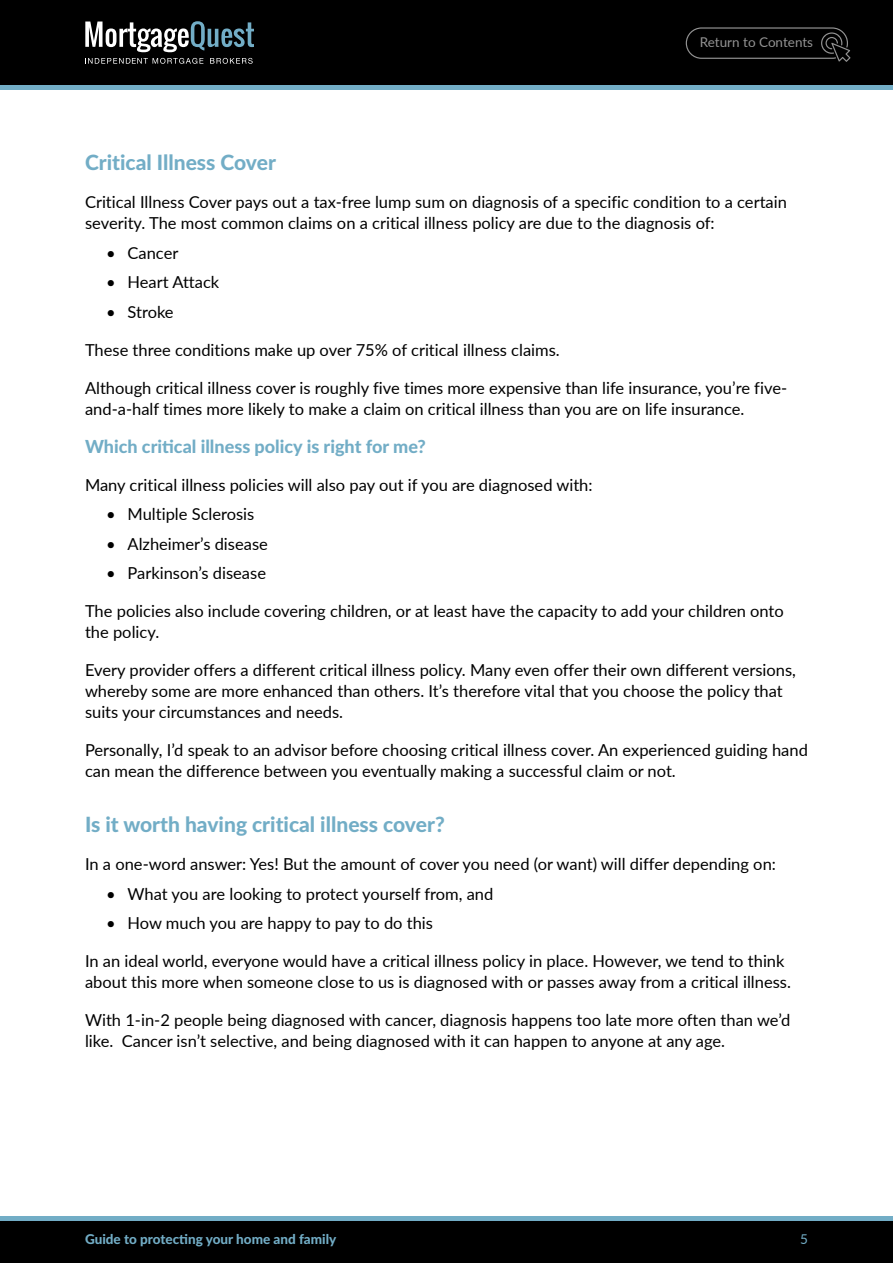
<style>
.page{position:relative;width:893px;height:1263px;background:#fff}
.page>*{position:absolute;margin:0;border:0;box-sizing:border-box;transform-origin:0 0}
.t1{font:800 21px "Lato";color:#72adc6}
.t2{font:800 18px "Lato";color:#72adc6}
.t3{font:16.5px/21px "Lato";color:#000}
.t4{font:800 13.5px "Lato";color:#72adc6}
.t5{font:13.5px "Lato";color:#939393}
.t6{font:13.5px "Lato";color:#72adc6}
</style>
<div class="page">
<div style="left:0;top:0;width:893px;height:85px;background:#000"></div>
<hr style="left:0;top:85px;width:893px;height:4px;background:#72adc6">
<svg style="left:85px;top:21px;width:169px;height:31px"></svg>
<svg style="left:210px;top:58px;width:43px;height:6px"></svg>
<svg style="left:85px;top:58px;width:118px;height:6px"></svg>
<div style="left:0;top:1220px;width:893px;height:43px;background:#000"></div>
<hr style="left:0;top:1216px;width:893px;height:4px;background:#72adc6">
<svg style="left:686px;top:27px;width:164px;height:35px"></svg>
<p class="t5" style="left:700px;top:33px;width:115px">Return to Contents</p>
<p class="t1" style="left:85px;top:147px;width:192px">Critical Illness Cover</p>
<p class="t3" style="left:85px;top:191px;width:703px">Critical Illness Cover pays out a tax-free lump sum on diagnosis of a specific condition to a certain severity. The most common claims on a critical illness policy are due to the diagnosis of:</p>
<p class="t3" style="left:106px;top:241px;width:74px">• Cancer</p>
<p class="t3" style="left:106px;top:271px;width:115px">• Heart Attack</p>
<p class="t3" style="left:106px;top:300px;width:69px">• Stroke</p>
<p class="t3" style="left:85px;top:338px;width:476px">These three conditions make up over 75% of critical illness claims.</p>
<p class="t3" style="left:85px;top:376px;width:704px">Although critical illness cover is roughly five times more expensive than life insurance, you’re five&shy;and-a-half times more likely to make a claim on critical illness than you are on life insurance.</p>
<p class="t2" style="left:85px;top:433px;width:342px">Which critical illness policy is right for me?</p>
<p class="t3" style="left:85px;top:473px;width:509px">Many critical illness policies will also pay out if you are diagnosed with:</p>
<p class="t3" style="left:106px;top:503px;width:150px">• Multiple Sclerosis</p>
<p class="t3" style="left:106px;top:532px;width:163px">• Alzheimer’s disease</p>
<p class="t3" style="left:106px;top:562px;width:161px">• Parkinson’s disease</p>
<p class="t3" style="left:85px;top:600px;width:700px">The policies also include covering children, or at least have the capacity to add your children onto the policy.</p>
<p class="t3" style="left:85px;top:659px;width:712px">Every provider offers a different critical illness policy. Many even offer their own different versions, whereby some are more enhanced than others. It’s therefore vital that you choose the policy that suits your circumstances and needs.</p>
<p class="t3" style="left:85px;top:739px;width:724px">Personally, I’d speak to an advisor before choosing critical illness cover. An experienced guiding hand can mean the difference between you eventually making a successful claim or not.</p>
<p class="t1" style="left:85px;top:809px;width:361px">Is it worth having critical illness cover?</p>
<p class="t3" style="left:85px;top:853px;width:692px">In a one-word answer: Yes! But the amount of cover you need (or want) will differ depending on:</p>
<p class="t3" style="left:106px;top:882px;width:389px">• What you are looking to protect yourself from, and</p>
<p class="t3" style="left:106px;top:912px;width:328px">• How much you are happy to pay to do this</p>
<p class="t3" style="left:85px;top:950px;width:707px">In an ideal world, everyone would have a critical illness policy in place. However, we tend to think about this more when someone close to us is diagnosed with or passes away from a critical illness.</p>
<p class="t3" style="left:85px;top:1009px;width:707px">With 1-in-2 people being diagnosed with cancer, diagnosis happens too late more often than we’d like. Cancer isn’t selective, and being diagnosed with it can happen to anyone at any age.</p>
<p class="t4" style="left:85px;top:1229px;width:253px">Guide to protecting your home and family</p>
<p class="t6" style="left:800px;top:1229px;width:9px">5</p>
</div>
